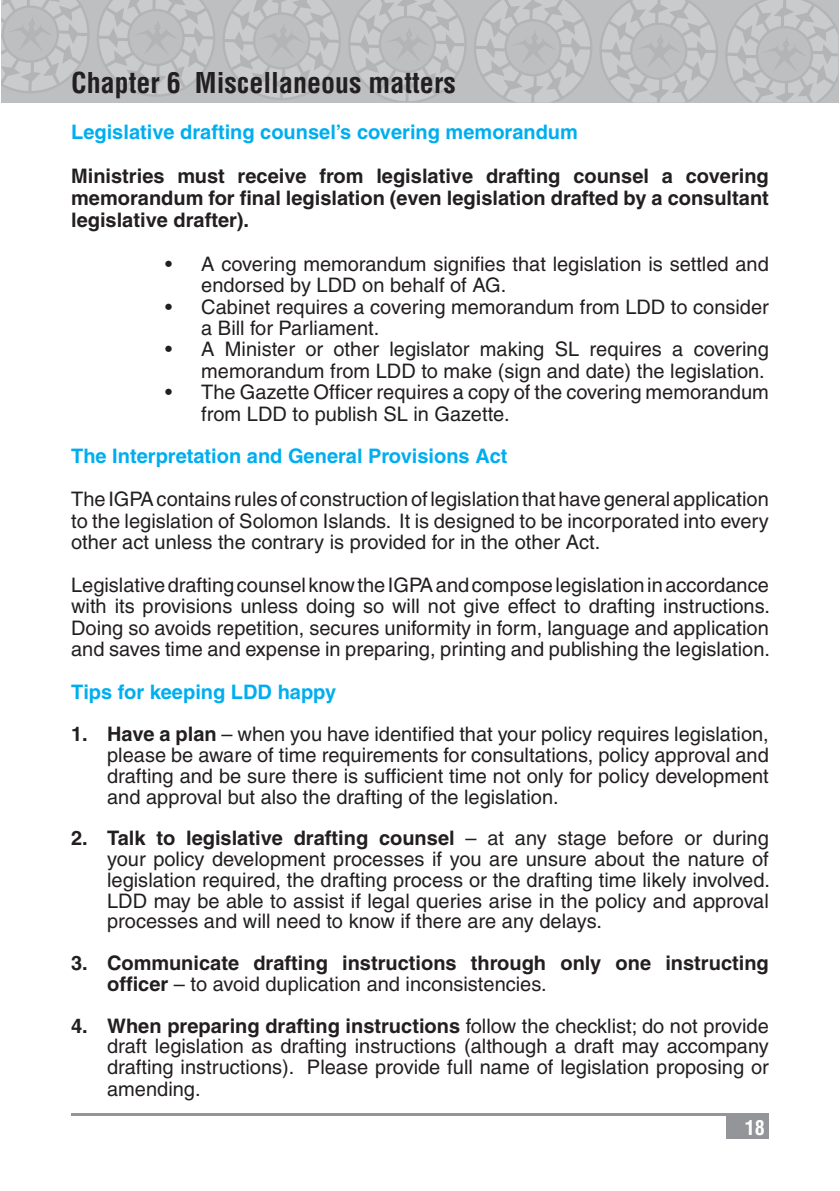
<style>
.page{position:relative;width:840px;height:1191px;background:#fff}
.page>*{position:absolute;margin:0;border:0;box-sizing:border-box;transform-origin:0 0}
.t1{font:700 condensed 28px "Helvetica CE";color:#231f20}
.t2{font:20px/21.4px "Helvetica CE";color:#231f20;text-align:justify}
.t3{font:700 20px/22px "Helvetica";color:#231f20;text-align:justify}
.t4{font:700 20px "Helvetica";color:#00aeef}
.t5{font:700 condensed 20px "Helvetica CE";color:#fff}
.s1{font-family:"Helvetica";font-weight:700}
.s2{font-family:"Helvetica CE";font-weight:400}
</style>
<div class="page">
<hr style="left:71px;top:1113px;width:697px;height:2px;background:#939598">
<div style="left:725px;top:1115px;width:43px;height:23px;background:#939598"></div>
<div style="left:1px;top:0;width:837px;height:102px;background:#bebfc1"></div>
<svg style="left:1px;top:0;width:88px;height:93px"></svg>
<svg style="left:97px;top:0;width:118px;height:96px"></svg>
<svg style="left:223px;top:0;width:118px;height:100px"></svg>
<svg style="left:348px;top:0;width:118px;height:102px"></svg>
<svg style="left:474px;top:0;width:118px;height:102px"></svg>
<svg style="left:600px;top:0;width:118px;height:102px"></svg>
<svg style="left:726px;top:0;width:110px;height:102px"></svg>
<h1 class="t1" style="left:71px;top:66px;width:386px">Chapter 6 Miscellaneous matters</h1>
<p class="t4" style="left:71px;top:120px;width:508px">Legislative drafting counsel’s covering memorandum</p>
<p class="t3" style="left:71px;top:165px;width:698px">Ministries must receive from legislative drafting counsel a covering memorandum for final legislation (even legislation drafted by a consultant legislative drafter).</p>
<p class="t2" style="left:201px;top:253px;width:568px;text-indent:-36px">• A covering memorandum signifies that legislation is settled and endorsed by LDD on behalf of AG.</p>
<p class="t2" style="left:201px;top:296px;width:568px;text-indent:-36px">• Cabinet requires a covering memorandum from LDD to consider a Bill for Parliament.</p>
<p class="t2" style="left:165px;top:339px;width:604px;text-align:right">• A Minister or other legislator making SL requires a covering memorandum from LDD to make (sign and date) the legislation.</p>
<p class="t2" style="left:201px;top:381px;width:568px;text-indent:-36px">• The Gazette Officer requires a copy of the covering memorandum from LDD to publish SL in Gazette.</p>
<p class="t4" style="left:71px;top:444px;width:437px">The Interpretation and General Provisions Act</p>
<p class="t2" style="left:71px;top:488px;width:698px">The IGPA contains rules of construction of legislation that have general application to the legislation of Solomon Islands. It is designed to be incorporated into every other act unless the contrary is provided for in the other Act.</p>
<p class="t2" style="left:71px;top:574px;width:700px">Legislative drafting counsel know the IGPA and compose legislation in accordance with its provisions unless doing so will not give effect to drafting instructions.<br>Doing so avoids repetition, secures uniformity in form, language and application and saves time and expense in preparing, printing and publishing the legislation.</p>
<p class="t4" style="left:71px;top:679px;width:266px">Tips for keeping LDD happy</p>
<p class="t2" style="left:107px;top:723px;width:662px;line-height:20.8px;text-indent:-36px"><span class="s1">1. Have a plan</span> – when you have identified that your policy requires legislation, please be aware of time requirements for consultations, policy approval and drafting and be sure there is sufficient time not only for policy development and approval but also the drafting of the legislation.</p>
<p class="t3" style="left:71px;top:827px;width:698px">2. Talk to legislative drafting counsel <span class="s2">– at any stage before or during</span></p>
<p class="t2" style="left:107px;top:848px;width:664px;line-height:20.8px">your policy development processes if you are unsure about the nature of legislation required, the drafting process or the drafting time likely involved.<br>LDD may be able to assist if legal queries arise in the policy and approval processes and will need to know if there are any delays.</p>
<p class="t3" style="left:71px;top:951px;width:698px">3. Communicate drafting instructions through only one instructing</p>
<p class="t2" style="left:107px;top:973px;width:440px"><span class="s1">officer</span> – to avoid duplication and inconsistencies.</p>
<p class="t3" style="left:71px;top:1014px;width:698px">4. When preparing drafting instructions <span class="s2">follow the checklist; do not provide</span></p>
<p class="t2" style="left:107px;top:1035px;width:662px">draft legislation as drafting instructions (although a draft may accompany drafting instructions). Please provide full name of legislation proposing or amending.</p>
<p class="t5" style="left:744px;top:1114px;width:21px">18</p>
</div>
